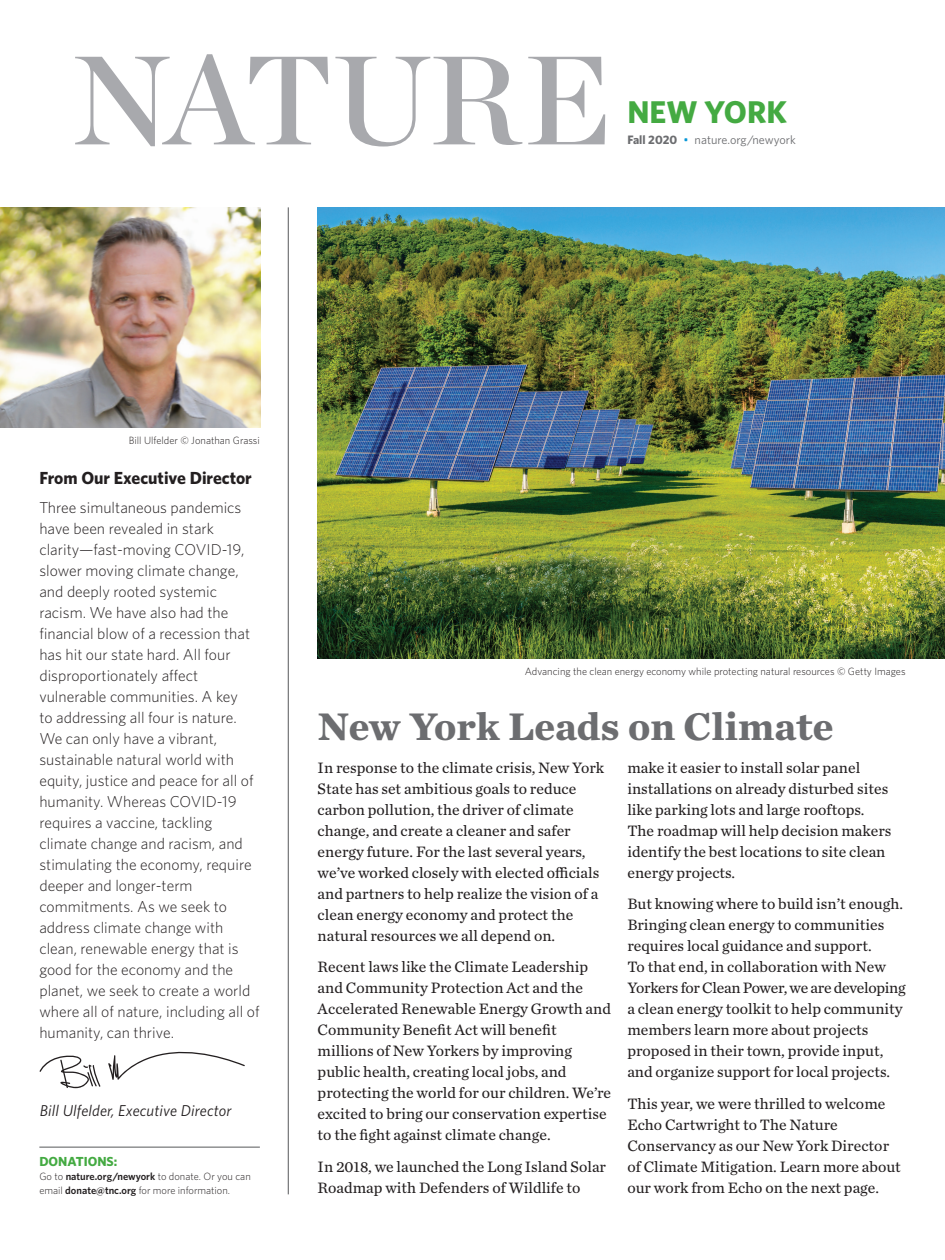
<style>
.page{position:relative;width:945px;height:1260px;background:#fff}
.page>*{position:absolute;margin:0;border:0;box-sizing:border-box;transform-origin:0 0}
.Headline{font:700 40.25px "Chronicle Text G2";color:#6c6d70}
.t1{font:700 31.5px "Whitney";color:#44aa42}
.Sidebar_Header{font:700 17.5px "Whitney";color:#231f20}
.Base_Serif_Paragraph{font:15.75px/21px "Chronicle Text G2";color:#231f20}
.Base_Sans_Paragraph{font:300 15.75px/21px "Whitney";color:#231f20}
.Sidebar_Header-2{font:italic 15.75px "Whitney";letter-spacing:.01em;color:#231f20}
.t2{font:700 13.12px "Whitney";color:#44aa42}
.t3{font:12.25px "Whitney";color:#6c6d70}
.Photo_Caption{font:300 10.5px/14px "Whitney";color:#231f20}
.s1{font-weight:700}
.s2{color:#0696d7}
.s3{font-weight:600}
</style>
<div class="page">
<svg style="left:75px;top:54px;width:530px;height:93px"></svg>
<img style="left:318px;top:207px;width:627px;height:452px">
<hr style="left:288px;top:207px;width:1px;height:987px;background:#57585a">
<img style="left:0;top:207px;width:261px;height:221px">
<hr style="left:39px;top:1147px;width:221px;height:1px;background:#57585a">
<svg style="left:40px;top:1055px;width:60px;height:34px"></svg>
<svg style="left:108px;top:1051px;width:137px;height:29px"></svg>
<p class="t1" style="left:627px;top:91px;width:161px">NEW YORK</p>
<p class="t3" style="left:627px;top:132px;width:170px"><span class="s1">Fall 2020</span> <span class="s2">•</span> nature.org/newyork</p>
<p class="Photo_Caption" style="left:129px;top:433px;width:133px">Bill Ulfelder © Jonathan Grassi</p>
<p class="Sidebar_Header" style="left:39px;top:466px;width:214px">From Our Executive Director</p>
<p class="Base_Sans_Paragraph" style="left:39px;top:496px;width:222px">Three simultaneous pandemics have been revealed in stark clarity—fast-moving COVID-19, slower moving climate change, and deeply rooted systemic racism. We have also had the financial blow of a recession that has hit our state hard. All four disproportionately affect vulnerable communities. A key<br>to addressing all four is nature.<br>We can only have a vibrant, sustainable natural world with equity, justice and peace for all of humanity. Whereas COVID-19 requires a vaccine, tackling climate change and racism, and stimulating the economy, require deeper and longer-term commitments. As we seek to address climate change with clean, renewable energy that is good for the economy and the planet, we seek to create a world where all of nature, including all of humanity, can thrive.</p>
<p class="Sidebar_Header-2" style="left:40px;top:1100px;width:193px">Bill Ulfelder, Executive Director</p>
<p class="t2" style="left:39px;top:1153px;width:79px">DONATIONS:</p>
<p class="Photo_Caption" style="left:39px;top:1169px;width:213px">Go to <span class="s3">nature.org/newyork</span> to donate. Or you can email <span class="s3">donate@tnc.org</span> for more information.</p>
<p class="Photo_Caption" style="left:525px;top:664px;width:382px">Advancing the clean energy economy while protecting natural resources © Getty Images</p>
<p class="Headline" style="left:318px;top:694px;width:517px">New York Leads on Climate</p>
<p class="Base_Serif_Paragraph" style="left:318px;top:756px;width:288px">In response to the climate crisis, New York State has set ambitious goals to reduce carbon pollution, the driver of climate change, and create a cleaner and safer energy future. For the last several years, we’ve worked closely with elected officials and partners to help realize the vision of a clean energy economy and protect the natural resources we all depend on.</p>
<p class="Base_Serif_Paragraph" style="left:318px;top:956px;width:295px">Recent laws like the Climate Leadership and Community Protection Act and the Accelerated Renewable Energy Growth and Community Benefit Act will benefit millions of New Yorkers by improving public health, creating local jobs, and protecting the world for our children. We’re excited to bring our conservation expertise to the fight against climate change.</p>
<p class="Base_Serif_Paragraph" style="left:318px;top:1155px;width:290px">In 2018, we launched the Long Island Solar<br>Roadmap with Defenders of Wildlife to</p>
<p class="Base_Serif_Paragraph" style="left:627px;top:756px;width:266px">make it easier to install solar panel installations on already disturbed sites like parking lots and large rooftops.<br>The roadmap will help decision makers identify the best locations to site clean energy projects.</p>
<p class="Base_Serif_Paragraph" style="left:627px;top:893px;width:280px">But knowing where to build isn’t enough.<br>Bringing clean energy to communities requires local guidance and support.<br>To that end, in collaboration with New Yorkers for Clean Power, we are developing a clean energy toolkit to help community members learn more about projects proposed in their town, provide input, and organize support for local projects.</p>
<p class="Base_Serif_Paragraph" style="left:627px;top:1092px;width:275px">This year, we were thrilled to welcome Echo Cartwright to The Nature Conservancy as our New York Director of Climate Mitigation. Learn more about our work from Echo on the next page.</p>
</div>
